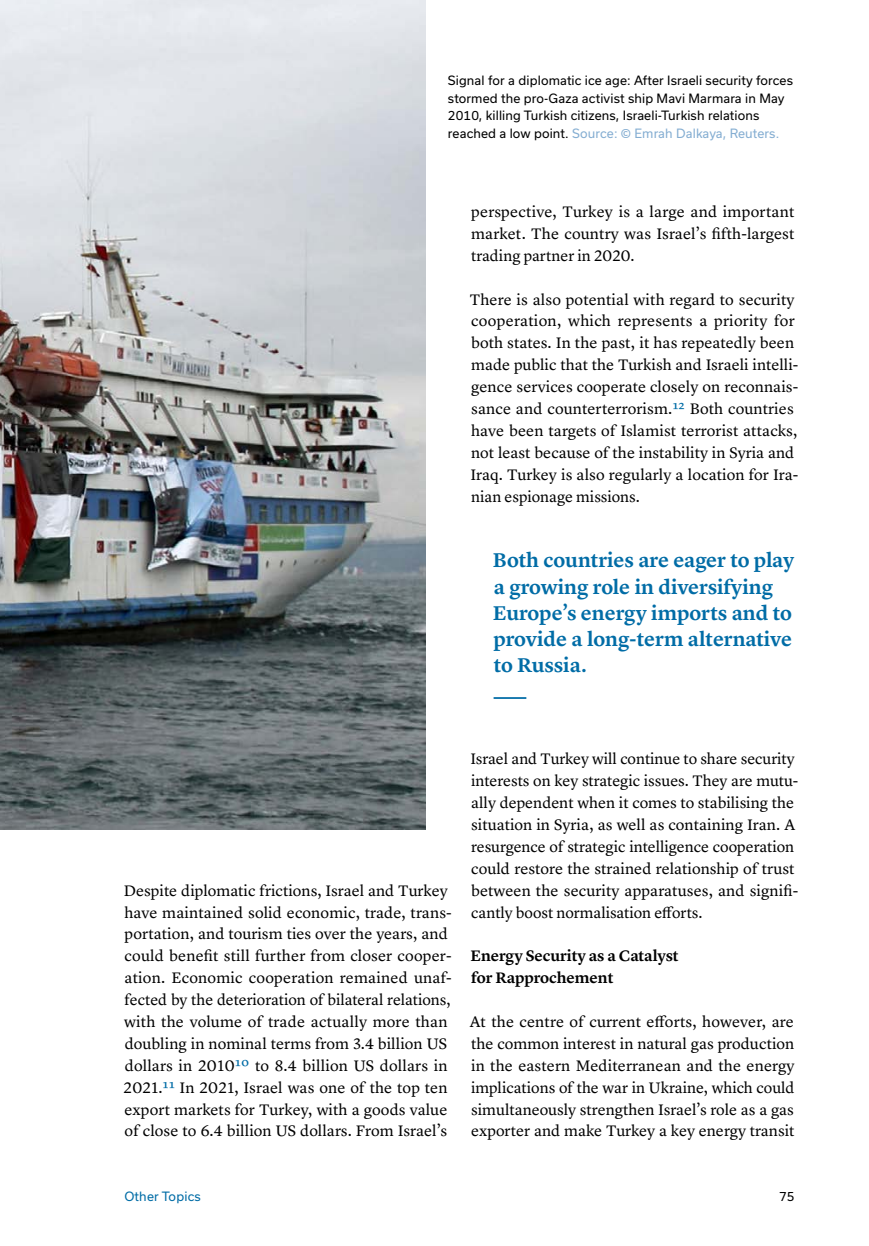
<style>
.page{position:relative;width:869px;height:1246px;background:#fff}
.page>*{position:absolute;margin:0;border:0;box-sizing:border-box;transform-origin:0 0}
.t1{font:600 20.65px/26.2px "Lyon Text";color:#006ca6}
.Paragraph{font:15.75px/21.9px "Lyon Text";color:#000}
.Header3{font:600 15.75px/21.9px "Lyon Text";letter-spacing:-.005em;color:#000}
.t2{font:12.25px/17.5px "Usual";letter-spacing:.01em;color:#000}
.t3{font:12.25px "Usual";letter-spacing:.015em;color:#006ca6}
.s1{color:#85aed2}
.s2{color:#006ca6}
</style>
<div class="page">
<img style="left:0;top:0;width:425px;height:829px">
<hr style="left:493px;top:697px;width:33px;height:1px;background:#006ca6">
<p class="t2" style="left:447px;top:72px;width:346px">Signal for a diplomatic ice age: After Israeli security forces stormed the pro-Gaza activist ship Mavi Marmara in May 2010, killing Turkish citizens, Israeli-Turkish relations reached a low point. <span class="s1">Source: © Emrah Dalkaya, Reuters.</span></p>
<p class="Paragraph" style="left:471px;top:199px;width:325px;text-align:justify">perspective, Turkey is a large and important market. The country was Israel’s fifth-largest trading partner in 2020.</p>
<p class="Paragraph" style="left:469px;top:287px;width:330px">There is also potential with regard to security cooperation, which represents a priority for both states. In the past, it has repeatedly been made public that the Turkish and Israeli intelli&shy;gence services cooperate closely on reconnais&shy;sance and counterterrorism.<span class="s2">12</span> Both countries have been targets of Islamist terrorist attacks, not least because of the instability in Syria and Iraq. Turkey is also regularly a location for Ira&shy;nian espionage missions.</p>
<p class="t1" style="left:492px;top:545px;width:303px">Both countries are eager to play a growing role in diversifying<br>Europe’s energy imports and to provide a long-term alternative to Russia.</p>
<p class="Paragraph" style="left:123px;top:878px;width:329px">Despite diplomatic frictions, Israel and Turkey have maintained solid economic, trade, trans&shy;portation, and tourism ties over the years, and could benefit still further from closer cooper&shy;ation. Economic cooperation remained unaf&shy;fected by the deterioration of bilateral relations, with the volume of trade actually more than doubling in nominal terms from 3.4 billion US dollars in 2010<span class="s2">10</span> to 8.4 billion US dollars in 2021.<span class="s2">11</span> In 2021, Israel was one of the top ten export markets for Turkey, with a goods value of close to 6.4 billion US dollars. From Israel’s</p>
<p class="Paragraph" style="left:470px;top:746px;width:329px">Israel and Turkey will continue to share security interests on key strategic issues. They are mutu&shy;ally dependent when it comes to stabilising the situation in Syria, as well as containing Iran. A resurgence of strategic intelligence cooperation could restore the strained relationship of trust between the security apparatuses, and signifi&shy;cantly boost normalisation efforts.</p>
<p class="Header3" style="left:470px;top:943px;width:209px">Energy Security as a Catalyst for Rapprochement</p>
<p class="Paragraph" style="left:469px;top:1009px;width:326px;text-align:justify">At the centre of current efforts, however, are the common interest in natural gas production in the eastern Mediterranean and the energy implications of the war in Ukraine, which could simultaneously strengthen Israel’s role as a gas exporter and make Turkey a key energy transit</p>
<p class="t3" style="left:124px;top:1188px;width:78px">Other Topics</p>
<p class="t2" style="left:778px;top:1186px;width:17px">75</p>
</div>
